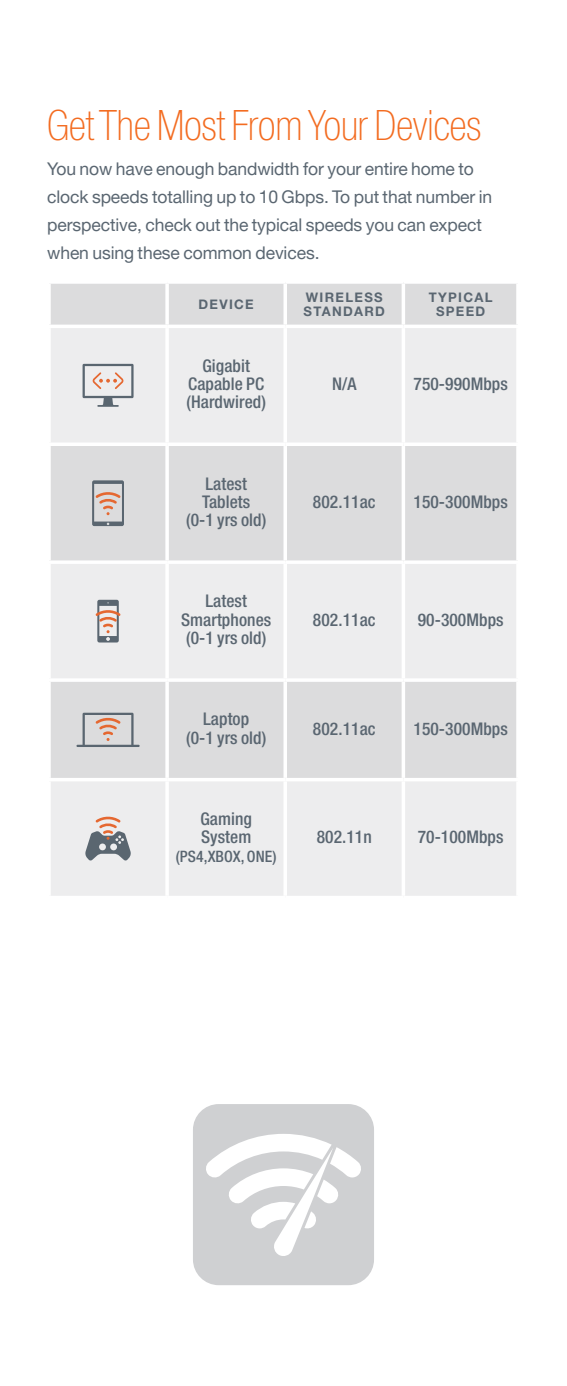
<style>
.page{position:relative;width:567px;height:1386px;background:#fff}
.page>*{position:absolute;margin:0;border:0;box-sizing:border-box;transform-origin:0 0}
.t1{font:100 condensed 42px "Helvetica Neue LT Std";letter-spacing:-.005em;color:#f36c21}
.t2{font:500 condensed 17.5px/18.4px "Helvetica Neue LT Std";letter-spacing:.005em;color:#5a6671;text-align:center}
.t3{font:17.5px/28px "Helvetica Neue LT Pro";letter-spacing:-.005em;color:#5a6671}
.t4{font:500 condensed 15.75px "Helvetica Neue LT Std";letter-spacing:.005em;color:#5a6671}
.t5{font:700 13.12px/14px "Helvetica Neue LT Pro";letter-spacing:.1em;color:#5a6671}
</style>
<div class="page">
<svg style="left:193px;top:1104px;width:181px;height:181px;fill:#cfd0d2"></svg>
<div style="left:51px;top:284px;width:465px;height:41px;background:#dcdcdd"></div>
<svg style="left:51px;top:328px;width:465px;height:568px;fill:#ededee"></svg>
<hr style="left:165px;top:284px;width:4px;height:41px;background:#fff">
<hr style="left:284px;top:284px;width:3px;height:41px;background:#fff">
<hr style="left:402px;top:284px;width:3px;height:41px;background:#fff">
<hr style="left:165px;top:328px;width:4px;height:115px;background:#fff">
<hr style="left:284px;top:328px;width:3px;height:115px;background:#fff">
<hr style="left:47px;top:443px;width:120px;height:3px;background:#fff">
<hr style="left:167px;top:443px;width:118px;height:3px;background:#fff">
<hr style="left:165px;top:446px;width:4px;height:114px;background:#fff">
<hr style="left:285px;top:443px;width:118px;height:3px;background:#fff">
<hr style="left:284px;top:446px;width:3px;height:114px;background:#fff">
<hr style="left:402px;top:446px;width:3px;height:114px;background:#fff">
<svg style="left:50px;top:560px;width:117px;height:4px"></svg>
<svg style="left:167px;top:560px;width:118px;height:4px"></svg>
<hr style="left:165px;top:564px;width:4px;height:114px;background:#fff">
<hr style="left:165px;top:682px;width:4px;height:96px;background:#fff">
<hr style="left:165px;top:781px;width:4px;height:115px;background:#fff">
<svg style="left:285px;top:560px;width:118px;height:4px"></svg>
<hr style="left:284px;top:564px;width:3px;height:114px;background:#fff">
<hr style="left:284px;top:682px;width:3px;height:96px;background:#fff">
<hr style="left:284px;top:781px;width:3px;height:115px;background:#fff">
<svg style="left:403px;top:560px;width:114px;height:4px"></svg>
<hr style="left:402px;top:564px;width:3px;height:114px;background:#fff">
<hr style="left:402px;top:682px;width:3px;height:96px;background:#fff">
<hr style="left:402px;top:781px;width:3px;height:115px;background:#fff">
<hr style="left:47px;top:678px;width:120px;height:4px;background:#fff">
<hr style="left:47px;top:778px;width:120px;height:3px;background:#fff">
<hr style="left:167px;top:678px;width:118px;height:4px;background:#fff">
<hr style="left:167px;top:778px;width:118px;height:3px;background:#fff">
<hr style="left:285px;top:678px;width:118px;height:4px;background:#fff">
<hr style="left:285px;top:778px;width:118px;height:3px;background:#fff">
<hr style="left:403px;top:678px;width:117px;height:4px;background:#fff">
<hr style="left:403px;top:778px;width:117px;height:3px;background:#fff">
<hr style="left:402px;top:328px;width:3px;height:115px;background:#fff">
<hr style="left:403px;top:443px;width:117px;height:3px;background:#fff">
<svg style="left:83px;top:364px;width:51px;height:43px"></svg>
<svg style="left:92px;top:480px;width:32px;height:46px"></svg>
<svg style="left:96px;top:600px;width:25px;height:43px"></svg>
<svg style="left:76px;top:713px;width:64px;height:34px"></svg>
<svg style="left:85px;top:816px;width:46px;height:45px"></svg>
<h1 class="t1" style="left:47px;top:102px;width:435px">Get The Most From Your Devices</h1>
<p class="t3" style="left:47px;top:155px;width:447px">You now have enough bandwidth for your entire home to clock speeds totalling up to 10 Gbps. To put that number in perspective, check out the typical speeds you can expect when using these common devices.</p>
<p class="t5" style="left:199px;top:297px;width:57px">DEVICE</p>
<p class="t5" style="left:304px;top:290px;width:83px">WIRELESS<br>STANDARD</p>
<p class="t5" style="left:429px;top:290px;width:65px;text-align:center">TYPICAL<br>SPEED</p>
<p class="t2" style="left:187px;top:356px;width:81px">Gigabit<br>Capable PC (Hardwired)</p>
<p class="t2" style="left:186px;top:474px;width:82px">Latest<br>Tablets (0-1 yrs old)</p>
<p class="t2" style="left:181px;top:592px;width:92px">Latest<br>Smartphones (0-1 yrs old)</p>
<p class="t2" style="left:332px;top:374px;width:26px">N/A</p>
<p class="t2" style="left:414px;top:374px;width:96px">750-990Mbps</p>
<p class="t2" style="left:313px;top:492px;width:64px">802.11ac</p>
<p class="t2" style="left:414px;top:492px;width:96px">150-300Mbps</p>
<p class="t2" style="left:313px;top:610px;width:64px">802.11ac</p>
<p class="t2" style="left:418px;top:610px;width:87px">90-300Mbps</p>
<p class="t2" style="left:186px;top:710px;width:82px">Laptop<br>(0-1 yrs old)</p>
<p class="t2" style="left:313px;top:719px;width:64px">802.11ac</p>
<p class="t2" style="left:414px;top:719px;width:96px">150-300Mbps</p>
<p class="t2" style="left:200px;top:809px;width:53px;text-align:left">Gaming<br>System</p>
<p class="t4" style="left:176px;top:847px;width:102px">(PS4,XBOX, ONE)</p>
<p class="t2" style="left:317px;top:828px;width:57px">802.11n</p>
<p class="t2" style="left:418px;top:828px;width:87px">70-100Mbps</p>
</div>
